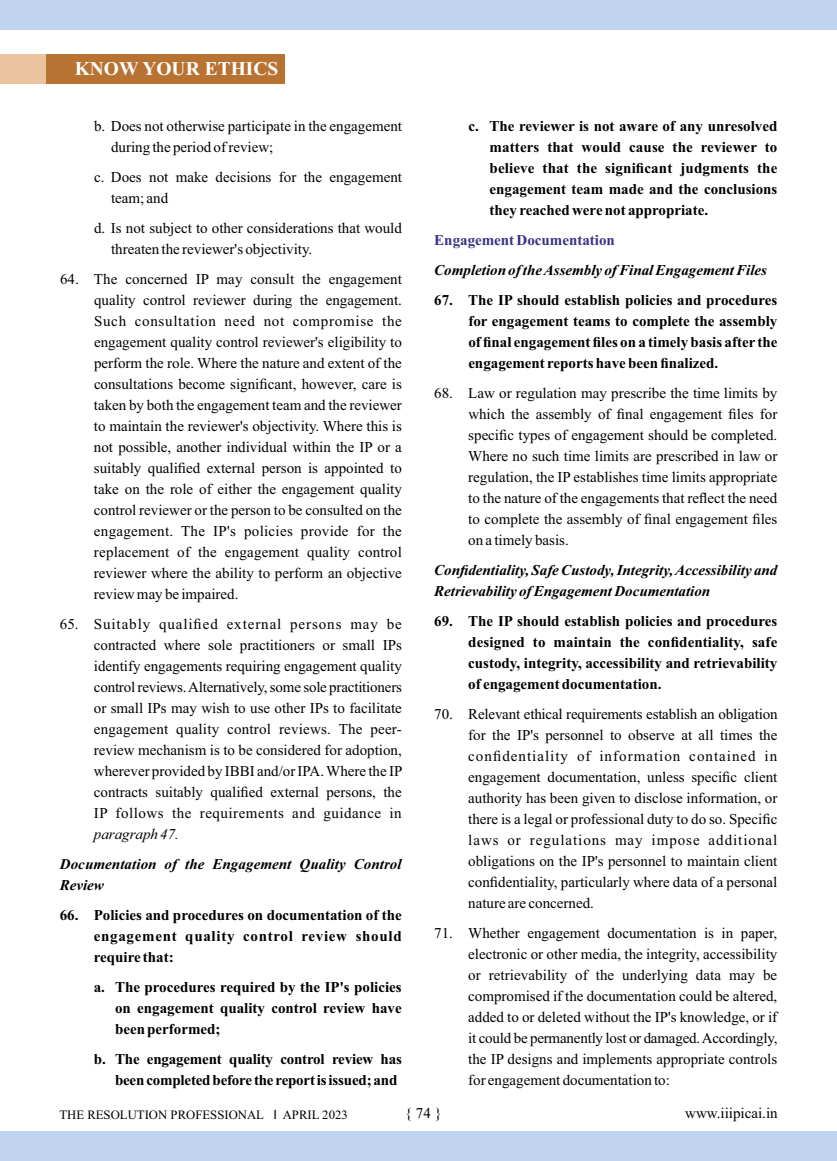
<style>
.page{position:relative;width:837px;height:1161px;background:#fff}
.page>*{position:absolute;margin:0;border:0;box-sizing:border-box;transform-origin:0 0}
.t1{font:700 19.5px "Times New Roman";color:#fefefe}
.t2{font:15px/21px "Times New Roman";color:#000;text-align:justify}
.t3{font:700 15px/21px "Times New Roman";color:#000;text-align:justify}
.t4{font:italic 700 15px/21px "Times New Roman";color:#000}
.t5{font:700 15px "Times New Roman";color:#393185}
.t6{font:italic 15px "Times New Roman";color:#000}
.t7{font:12.75px "Times New Roman";color:#000}
.s1{font-family:"Arial"}
</style>
<div class="page">
<div style="left:46px;top:54px;width:239px;height:30px;background:#b87333"></div>
<div style="left:0;top:54px;width:46px;height:30px;background:#ebc49f"></div>
<div style="left:0;top:0;width:837px;height:30px;background:#bfd3ef"></div>
<div style="left:0;top:1131px;width:837px;height:30px;background:#bfd3ef"></div>
<h1 class="t1" style="left:75px;top:62px;width:205px">KNOW YOUR ETHICS</h1>
<p class="t2" style="left:111px;top:116px;width:292px;text-indent:-17px">b. Does not otherwise participate in the engagement during the period of review;</p>
<p class="t2" style="left:111px;top:167px;width:292px;text-indent:-17px">c. Does not make decisions for the engagement team; and</p>
<p class="t2" style="left:111px;top:218px;width:292px;text-indent:-17px">d. Is not subject to other considerations that would threaten the reviewer's objectivity.</p>
<p class="t2" style="left:94px;top:269px;width:310px;text-indent:-34px">64. The concerned IP may consult the engagement quality control reviewer during the engagement.<br>Such consultation need not compromise the engagement quality control reviewer's eligibility to perform the role. Where the nature and extent of the consultations become significant, however, care is taken by both the engagement team and the reviewer to maintain the reviewer's objectivity. Where this is not possible, another individual within the IP or a suitably qualified external person is appointed to take on the role of either the engagement quality control reviewer or the person to be consulted on the engagement. The IP's policies provide for the replacement of the engagement quality control reviewer where the ability to perform an objective review may be impaired.</p>
<p class="t2" style="left:94px;top:614px;width:310px;text-indent:-34px">65. Suitably qualified external persons may be contracted where sole practitioners or small IPs identify engagements requiring engagement quality control reviews.Alternatively, some sole practitioners or small IPs may wish to use other IPs to facilitate engagement quality control reviews. The peer&shy;review mechanism is to be considered for adoption, wherever provided by IBBI and/or IPA. Where the IP contracts suitably qualified external persons, the IP follows the requirements and guidance in</p>
<p class="t6" style="left:94px;top:828px;width:87px">paragraph 47.</p>
<p class="t4" style="left:60px;top:855px;width:343px">Documentation of the Engagement Quality Control<br>Review</p>
<p class="t3" style="left:94px;top:906px;width:309px;text-indent:-34px">66. Policies and procedures on documentation of the engagement quality control review should require that:</p>
<p class="t3" style="left:115px;top:978px;width:288px;text-indent:-21px">a. The procedures required by the IP's policies on engagement quality control review have been performed;</p>
<p class="t3" style="left:94px;top:1050px;width:310px;text-align:right">b. The engagement quality control review has beencompletedbefore the reportisissued;and</p>
<p class="t3" style="left:490px;top:117px;width:289px;text-indent:-21px">c. The reviewer is not aware of any unresolved matters that would cause the reviewer to believe that the significant judgments the engagement team made and the conclusions they reached were not appropriate.</p>
<p class="t5" style="left:434px;top:234px;width:182px">Engagement Documentation</p>
<p class="t4" style="left:434px;top:261px;width:334px">Completion of the Assembly of Final Engagement Files</p>
<p class="t3" style="left:468px;top:291px;width:311px;text-indent:-34px">67. The IP should establish policies and procedures for engagement teams to complete the assembly of final engagement files on a timely basis after the engagement reports have been finalized.</p>
<p class="t2" style="left:468px;top:383px;width:311px;text-indent:-34px">68. Law or regulation may prescribe the time limits by which the assembly of final engagement files for specific types of engagement should be completed.<br>Where no such time limits are prescribed in law or regulation, the IP establishes time limits appropriate to the nature of the engagements that reflect the need to complete the assembly of final engagement files on a timely basis.</p>
<p class="t4" style="left:434px;top:561px;width:345px">Confidentiality, Safe Custody, Integrity, Accessibility and<br>Retrievability of Engagement Documentation</p>
<p class="t3" style="left:468px;top:612px;width:311px;text-indent:-34px">69. The IP should establish policies and procedures designed to maintain the confidentiality, safe custody, integrity, accessibility and retrievability of engagement documentation.</p>
<p class="t2" style="left:468px;top:704px;width:311px;text-indent:-34px">70. Relevant ethical requirements establish an obligation for the IP's personnel to observe at all times the confidentiality of information contained in engagement documentation, unless specific client authority has been given to disclose information, or there is a legal or professional duty to do so. Specific laws or regulations may impose additional obligations on the IP's personnel to maintain client confidentiality, particularly where data of a personal nature are concerned.</p>
<p class="t2" style="left:468px;top:923px;width:311px;text-indent:-34px">71. Whether engagement documentation is in paper, electronic or other media, the integrity, accessibility or retrievability of the underlying data may be compromised if the documentation could be altered, added to or deleted without the IP's knowledge, or if it could be permanently lost or damaged.Accordingly, the IP designs and implements appropriate controls for engagement documentation to:</p>
<p class="t7" style="left:59px;top:1111px;width:290px">THE RESOLUTION PROFESSIONAL <span class="s1">I</span> APRIL 2023</p>
<p class="t2" style="left:405px;top:1104px;width:38px">{ 74 }</p>
<p class="t2" style="left:685px;top:1104px;width:94px">www.iiipicai.in</p>
</div>
